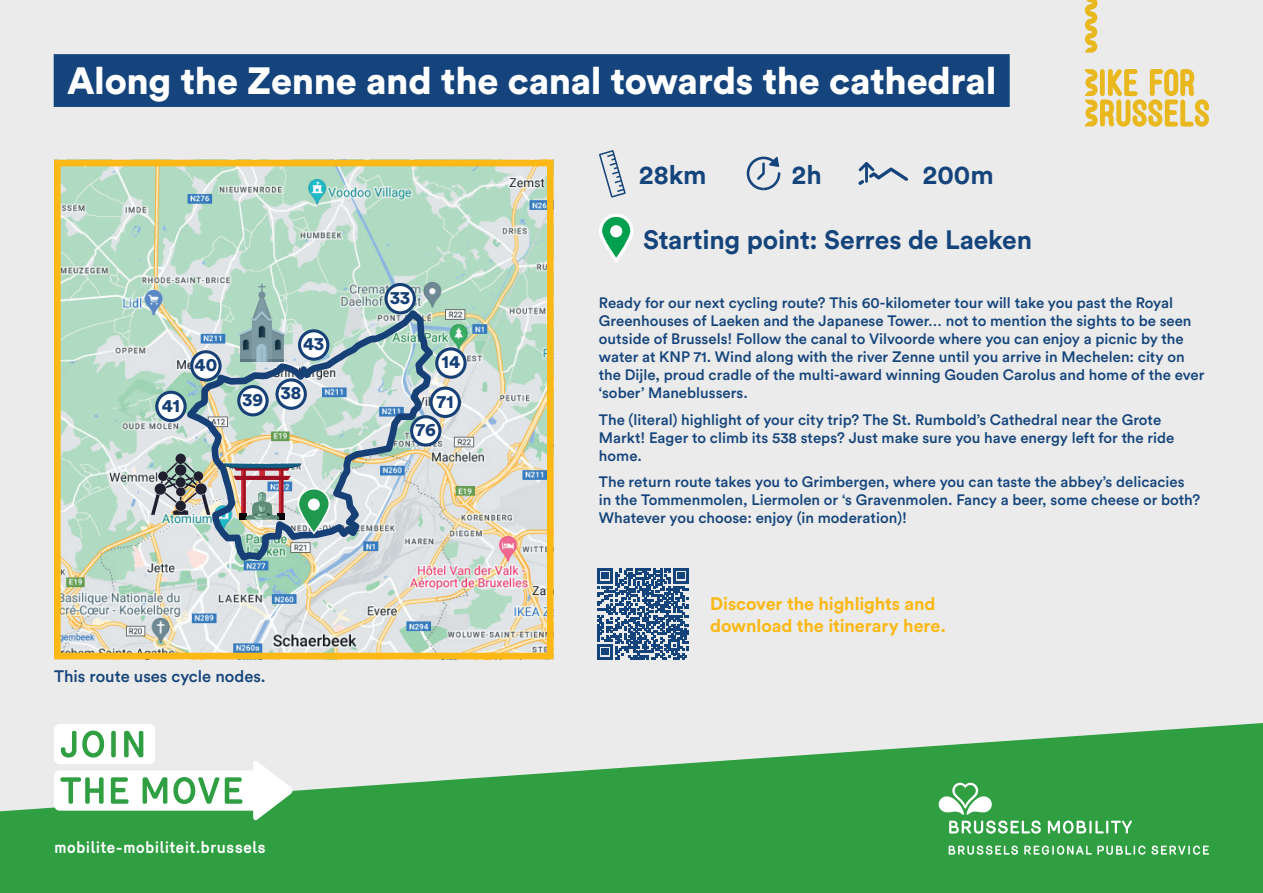
<style>
.page{position:relative;width:1263px;height:893px;background:#eaebea}
.page>*{position:absolute;margin:0;border:0;box-sizing:border-box;transform-origin:0 0}
.t1{font:37.65px "Circular Std Black";letter-spacing:-.01em;color:#fff}
.t2{font:26.4px "Circular Std Bold";letter-spacing:-.005em;color:#15447c}
.t3{font:18.3px "Circular Std Black";color:#174076}
.t4{font:18px/21.6px "Circular Std Bold";letter-spacing:-.005em;color:#fcb814}
.t5{font:700 16.5px "Mercury";letter-spacing:-.005em;color:#fff}
.t6{font:16.5px "Circular Std Medium";color:#15447c}
.t7{font:15px/18px "Circular Std Medium";color:#15447c}
</style>
<div class="page">
<svg style="left:1085px;top:69px;width:124px;height:58px"></svg>
<svg style="left:1085px;top:0;width:12px;height:53px"></svg>
<svg style="left:858px;top:162px;width:50px;height:23px"></svg>
<svg style="left:747px;top:157px;width:33px;height:33px"></svg>
<svg style="left:599px;top:150px;width:27px;height:48px"></svg>
<div style="left:54px;top:54px;width:956px;height:53px;background:#15447c"></div>
<img style="left:62px;top:168px;width:484px;height:483px">
<svg style="left:180px;top:346px;width:257px;height:219px"></svg>
<svg style="left:297px;top:304px;width:142px;height:80px"></svg>
<div style="left:412px;top:417px;width:28px;height:28px;background:#fff;border-radius:50%"></div>
<div style="left:410px;top:415px;width:31px;height:32px;border:3px solid #174076;border-radius:50%"></div>
<div style="left:431px;top:388px;width:28px;height:28px;background:#fff;border-radius:50%"></div>
<div style="left:429px;top:387px;width:32px;height:31px;border:3px solid #174076;border-radius:50%"></div>
<div style="left:437px;top:349px;width:28px;height:28px;background:#fff;border-radius:50%"></div>
<div style="left:435px;top:347px;width:32px;height:32px;border:3px solid #174076;border-radius:50%"></div>
<div style="left:300px;top:331px;width:28px;height:28px;background:#fff;border-radius:50%"></div>
<div style="left:298px;top:329px;width:31px;height:32px;border:3px solid #174076;border-radius:50%"></div>
<div style="left:386px;top:285px;width:28px;height:28px;background:#fff;border-radius:50%"></div>
<div style="left:384px;top:283px;width:32px;height:31px;border:3px solid #174076;border-radius:50%"></div>
<div style="left:239px;top:387px;width:28px;height:28px;background:#fff;border-radius:50%"></div>
<div style="left:237px;top:385px;width:32px;height:31px;border:3px solid #174076;border-radius:50%"></div>
<div style="left:277px;top:380px;width:28px;height:28px;background:#fff;border-radius:50%"></div>
<div style="left:275px;top:378px;width:32px;height:32px;border:3px solid #174076;border-radius:50%"></div>
<div style="left:192px;top:352px;width:28px;height:28px;background:#fff;border-radius:50%"></div>
<div style="left:190px;top:350px;width:32px;height:32px;border:3px solid #174076;border-radius:50%"></div>
<div style="left:157px;top:392px;width:28px;height:29px;background:#fff;border-radius:50%"></div>
<div style="left:155px;top:391px;width:32px;height:31px;border:3px solid #174076;border-radius:50%"></div>
<img style="left:223px;top:463px;width:108px;height:72px">
<svg style="left:238px;top:284px;width:48px;height:78px;background:#94b6b1"></svg>
<svg style="left:151px;top:454px;width:59px;height:61px"></svg>
<div style="left:54px;top:160px;width:500px;height:499px;border:7px solid #fcb814"></div>
<svg style="left:597px;top:568px;width:92px;height:92px"></svg>
<svg style="left:599px;top:214px;width:34px;height:49px"></svg>
<div style="left:610px;top:225px;width:12px;height:12px;background:#fff;border-radius:50%"></div>
<svg style="left:0;top:723px;width:1263px;height:170px;fill:#2f9f42"></svg>
<div style="left:54px;top:724px;width:101px;height:40px;background:#fff;border-radius:6px"></div>
<svg style="left:54px;top:731px;width:238px;height:89px"></svg>
<svg style="left:939px;top:783px;width:102px;height:51px;background:#62b670"></svg>
<svg style="left:1048px;top:820px;width:84px;height:14px"></svg>
<svg style="left:949px;top:845px;width:69px;height:10px"></svg>
<svg style="left:1024px;top:845px;width:185px;height:10px;background:#72bd7f"></svg>
<h1 class="t1" style="left:67px;top:55px;width:931px">Along the Zenne and the canal towards the cathedral</h1>
<h2 class="t2" style="left:639px;top:158px;width:69px">28km</h2>
<h2 class="t2" style="left:792px;top:158px;width:31px">2h</h2>
<h2 class="t2" style="left:923px;top:158px;width:72px">200m</h2>
<p class="t3" style="left:162px;top:393px;width:20px">41</p>
<p class="t3" style="left:195px;top:353px;width:24px">40</p>
<p class="t3" style="left:303px;top:332px;width:23px">43</p>
<p class="t3" style="left:243px;top:384px;width:60px">39 38</p>
<p class="t3" style="left:390px;top:285px;width:21px">33</p>
<p class="t3" style="left:442px;top:350px;width:20px">14</p>
<p class="t3" style="left:437px;top:389px;width:19px">71</p>
<p class="t3" style="left:416px;top:418px;width:21px">76</p>
<p class="t6" style="left:54px;top:666px;width:213px">This route uses cycle nodes.</p>
<p class="t5" style="left:54px;top:838px;width:213px">mobilite-mobiliteit.brussels</p>
<h2 class="t2" style="left:643px;top:223px;width:390px">Starting point: Serres de Laeken</h2>
<p class="t7" style="left:599px;top:294px;width:607px">Ready for our next cycling route? This 60-kilometer tour will take you past the Royal Greenhouses of Laeken and the Japanese Tower… not to mention the sights to be seen outside of Brussels! Follow the canal to Vilvoorde where you can enjoy a picnic by the water at KNP 71. Wind along with the river Zenne until you arrive in Mechelen: city on the Dijle, proud cradle of the multi-award winning Gouden Carolus and home of the ever ‘sober’ Maneblussers.</p>
<p class="t7" style="left:599px;top:410px;width:577px">The (literal) highlight of your city trip? The St. Rumbold’s Cathedral near the Grote<br>Markt! Eager to climb its 538 steps? Just make sure you have energy left for the ride home.</p>
<p class="t7" style="left:599px;top:473px;width:603px">The return route takes you to Grimbergen, where you can taste the abbey’s delicacies in the Tommenmolen, Liermolen or ‘s Gravenmolen. Fancy a beer, some cheese or both?<br>Whatever you choose: enjoy (in moderation)!</p>
<p class="t4" style="left:710px;top:593px;width:237px">Discover the highlights and download the itinerary here.</p>
</div>
